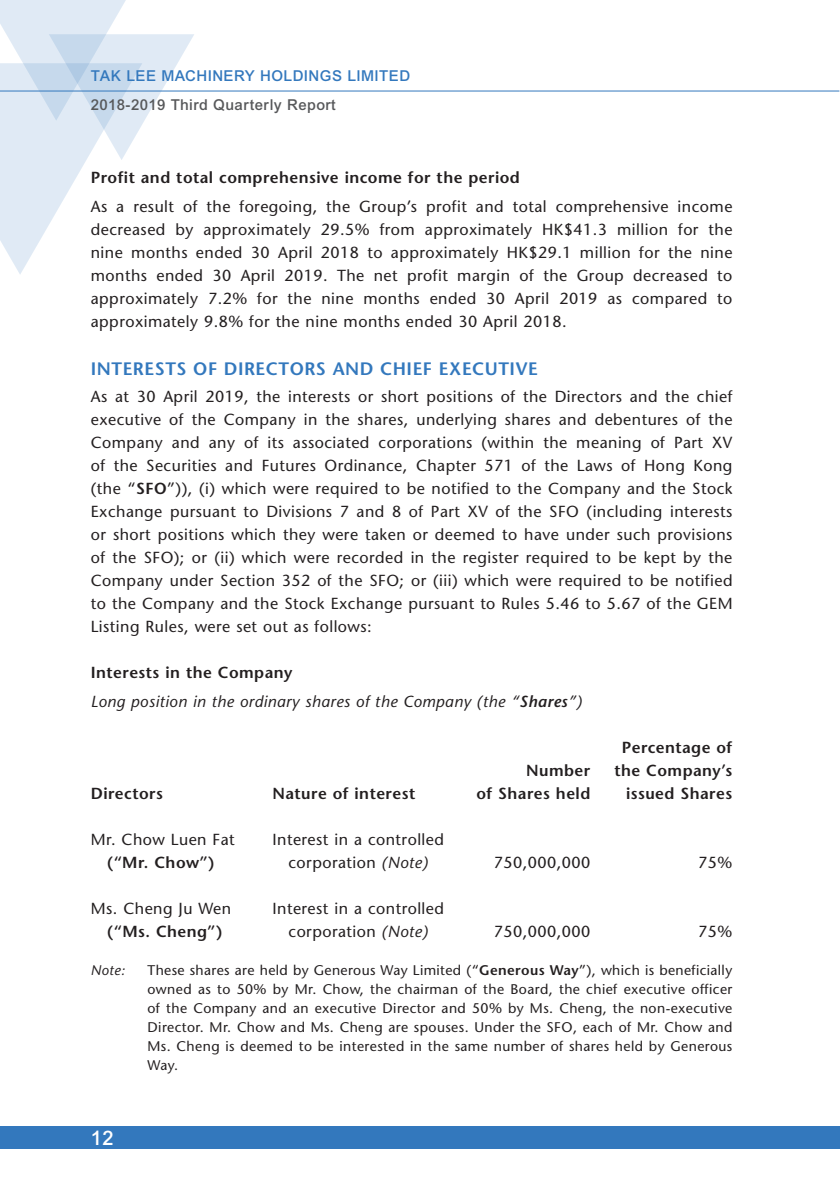
<style>
.page{position:relative;width:840px;height:1191px;background:#fff}
.page>*{position:absolute;margin:0;border:0;box-sizing:border-box;transform-origin:0 0}
.t1{font:500 20px "Arial MT Std";color:#fff}
.t2{font:600 18px "Stone Sans Std";letter-spacing:.03em;color:#3378bd}
.t3{font:500 16px/23px "Stone Sans Std";letter-spacing:.03em;color:#231f20;text-align:justify}
.t4{font:600 16px/23px "Stone Sans Std";letter-spacing:.03em;color:#231f20;text-align:right}
.t5{font:italic 500 16px/28.6px "Stone Sans Std";letter-spacing:.03em;color:#231f20}
.t6{font:500 15px "Arial MT Std";letter-spacing:.03em;color:#3378bd}
.t7{font:500 15px "Arial MT Std";letter-spacing:.03em;color:#57585a}
.t8{font:500 14px/19px "Stone Sans Std";letter-spacing:.03em;color:#231f20;text-align:justify}
.t9{font:italic 500 14px "Stone Sans Std";color:#231f20}
.s1{font-weight:600}
.s2{font-weight:600;font-style:normal}
.s3{font-style:italic}
</style>
<div class="page">
<div style="left:0;top:1126px;width:838px;height:23px;background:#3378bd"></div>
<svg style="left:0;top:0;width:194px;height:274px"></svg>
<hr style="left:0;top:91px;width:838px;height:1px;background:#3378bd">
<p class="t6" style="left:91px;top:67px;width:320px">TAK LEE MACHINERY HOLDINGS LIMITED</p>
<p class="t7" style="left:91px;top:96px;width:246px">2018-2019 Third Quarterly Report</p>
<p class="t4" style="left:91px;top:166px;width:430px">Profit and total comprehensive income for the period</p>
<p class="t3" style="left:91px;top:195px;width:642px">As a result of the foregoing, the Group’s profit and total comprehensive income decreased by approximately 29.5% from approximately HK$41.3 million for the nine months ended 30 April 2018 to approximately HK$29.1 million for the nine months ended 30 April 2019. The net profit margin of the Group decreased to approximately 7.2% for the nine months ended 30 April 2019 as compared to approximately 9.8% for the nine months ended 30 April 2018.</p>
<p class="t2" style="left:91px;top:358px;width:448px">INTERESTS OF DIRECTORS AND CHIEF EXECUTIVE</p>
<p class="t3" style="left:91px;top:385px;width:643px">As at 30 April 2019, the interests or short positions of the Directors and the chief executive of the Company in the shares, underlying shares and debentures of the Company and any of its associated corporations (within the meaning of Part XV of the Securities and Futures Ordinance, Chapter 571 of the Laws of Hong Kong (the “<span class="s1">SFO</span>”)), (i) which were required to be notified to the Company and the Stock Exchange pursuant to Divisions 7 and 8 of Part XV of the SFO (including interests or short positions which they were taken or deemed to have under such provisions of the SFO); or (ii) which were recorded in the register required to be kept by the Company under Section 352 of the SFO; or (iii) which were required to be notified to the Company and the Stock Exchange pursuant to Rules 5.46 to 5.67 of the GEM Listing Rules, were set out as follows:</p>
<p class="t5" style="left:91px;top:658px;width:492px"><span class="s2">Interests in the Company<br></span>Long position in the ordinary shares of the Company (the “<span class="s1">Shares</span>”)</p>
<p class="t4" style="left:91px;top:781px;width:74px">Directors</p>
<p class="t4" style="left:272px;top:781px;width:144px">Nature of interest</p>
<p class="t3" style="left:91px;top:827px;width:145px">Mr. Chow Luen Fat</p>
<p class="t4" style="left:107px;top:850px;width:109px">(“Mr. Chow”)</p>
<p class="t3" style="left:91px;top:896px;width:142px">Ms. Cheng Ju Wen</p>
<p class="t4" style="left:107px;top:919px;width:117px">(“Ms. Cheng”)</p>
<p class="t3" style="left:272px;top:827px;width:173px;text-align:center">Interest in a controlled corporation <span class="s3">(Note)</span></p>
<p class="t3" style="left:272px;top:896px;width:173px;text-align:center">Interest in a controlled corporation <span class="s3">(Note)</span></p>
<p class="t4" style="left:476px;top:758px;width:115px">Number<br>of Shares held</p>
<p class="t4" style="left:614px;top:735px;width:119px">Percentage of the Company’s issued Shares</p>
<p class="t3" style="left:493px;top:850px;width:98px">750,000,000</p>
<p class="t3" style="left:697px;top:850px;width:36px">75%</p>
<p class="t3" style="left:493px;top:919px;width:98px">750,000,000</p>
<p class="t3" style="left:697px;top:919px;width:36px">75%</p>
<p class="t9" style="left:91px;top:961px;width:36px">Note:</p>
<p class="t8" style="left:147px;top:960px;width:586px">These shares are held by Generous Way Limited (“<span class="s1">Generous Way</span>”), which is beneficially owned as to 50% by Mr. Chow, the chairman of the Board, the chief executive officer of the Company and an executive Director and 50% by Ms. Cheng, the non-executive Director. Mr. Chow and Ms. Cheng are spouses. Under the SFO, each of Mr. Chow and Ms. Cheng is deemed to be interested in the same number of shares held by Generous Way.</p>
<p class="t1" style="left:91px;top:1126px;width:24px">12</p>
</div>
